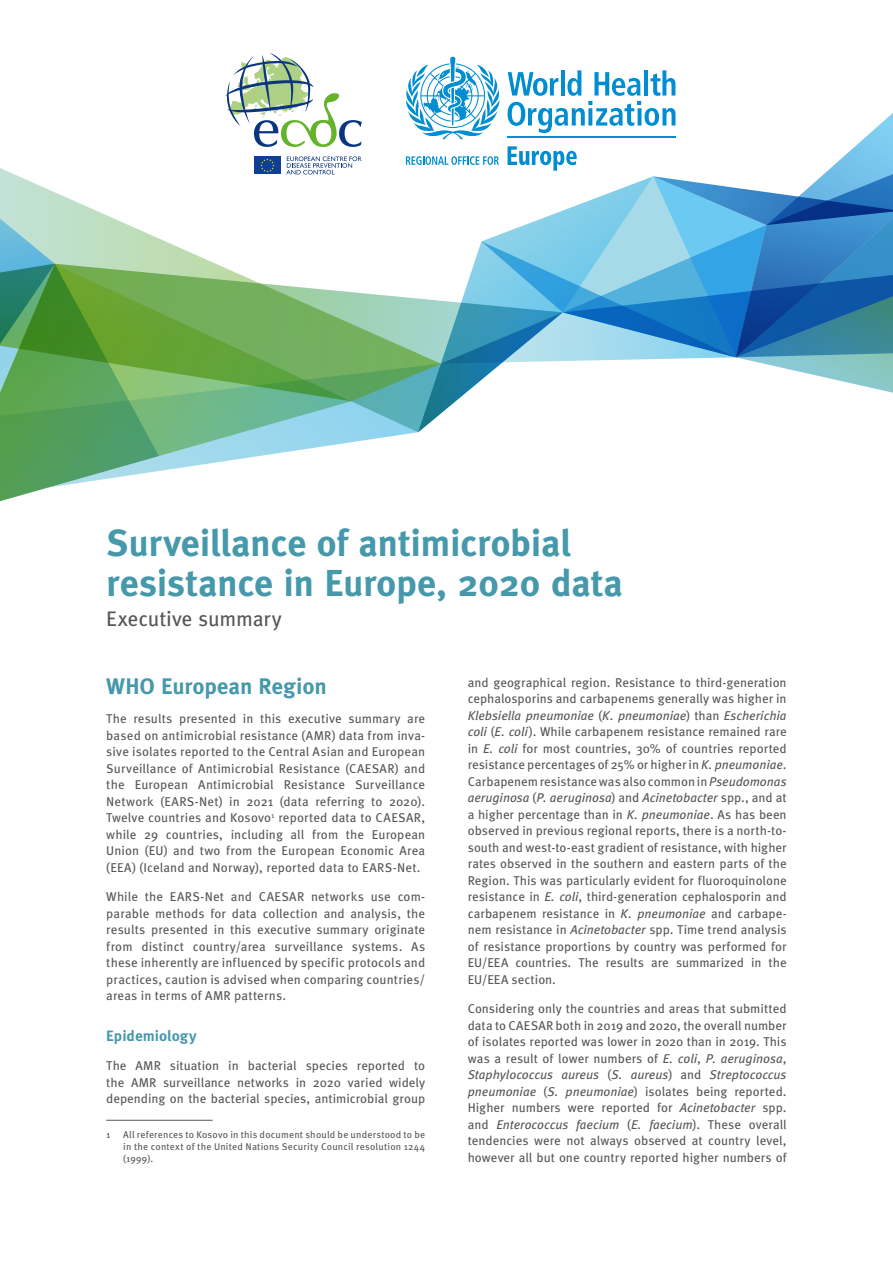
<style>
.page{position:relative;width:893px;height:1263px;background:#fff}
.page>*{position:absolute;margin:0;border:0;box-sizing:border-box;transform-origin:0 0}
.t1{font:700 37.5px/40.5px "Meta Pro";letter-spacing:-.01em;color:#4698ab}
.t2{font:700 22.5px "Meta Pro";letter-spacing:-.005em;color:#4698ab}
.t3{font:21px "Meta Pro";letter-spacing:-.01em;color:#565655}
.t4{font:700 15px "Meta Pro";color:#4698ab}
.t5{font:12.75px/16.5px "Meta Pro";letter-spacing:.005em;color:#565655;text-align:justify}
.t6{font:9.75px/12px "Meta Pro";letter-spacing:.02em;color:#565655;text-align:justify}
.s1{font-style:italic}
</style>
<div class="page">
<svg style="left:159px;top:156px;width:247px;height:108px"></svg>
<svg style="left:351px;top:292px;width:55px;height:72px;background:#92c799"></svg>
<svg style="left:159px;top:264px;width:192px;height:100px;background:#8abc76"></svg>
<svg style="left:159px;top:364px;width:260px;height:107px"></svg>
<svg style="left:0;top:168px;width:159px;height:334px"></svg>
<div style="left:253px;top:156px;width:28px;height:19px;background:#fff"></div>
<div style="left:254px;top:156px;width:27px;height:18px;background:#0f3f93"></div>
<svg style="left:260px;top:158px;width:14px;height:14px"></svg>
<svg style="left:286px;top:156px;width:76px;height:18px"></svg>
<svg style="left:225px;top:53px;width:137px;height:94px"></svg>
<svg style="left:406px;top:57px;width:487px;height:375px"></svg>
<hr style="left:106px;top:1120px;width:107px;height:1px;background:#565655">
<h1 class="t1" style="left:106px;top:523px;width:518px">Surveillance of antimicrobial resistance in Europe, 2020 data</h1>
<h3 class="t3" style="left:106px;top:605px;width:177px">Executive summary</h3>
<h2 class="t2" style="left:106px;top:672px;width:222px">WHO European Region</h2>
<p class="t5" style="left:106px;top:711px;width:320px">The results presented in this executive summary are based on antimicrobial resistance (AMR) data from inva&shy;sive isolates reported to the Central Asian and European Surveillance of Antimicrobial Resistance (CAESAR) and the European Antimicrobial Resistance Surveillance Network (EARS-Net) in 2021 (data referring to 2020).<br>Twelve countries and Kosovo<sup>1</sup> reported data to CAESAR, while 29 countries, including all from the European Union (EU) and two from the European Economic Area (EEA) (Iceland and Norway), reported data to EARS-Net.</p>
<p class="t5" style="left:106px;top:889px;width:320px">While the EARS-Net and CAESAR networks use com&shy;parable methods for data collection and analysis, the results presented in this executive summary originate from distinct country/area surveillance systems. As these inherently are influenced by specific protocols and practices, caution is advised when comparing countries/ areas in terms of AMR patterns.</p>
<p class="t4" style="left:106px;top:1026px;width:92px">Epidemiology</p>
<p class="t5" style="left:106px;top:1058px;width:320px">The AMR situation in bacterial species reported to the AMR surveillance networks in 2020 varied widely depending on the bacterial species, antimicrobial group</p>
<p class="t6" style="left:106px;top:1128px;width:6px">1</p>
<p class="t6" style="left:123px;top:1128px;width:303px">All references to Kosovo in this document should be understood to be in the context of the United Nations Security Council resolution 1244 (1999).</p>
<p class="t5" style="left:468px;top:674px;width:320px">and geographical region. Resistance to third-generation cephalosporins and carbapenems generally was higher in <span class="s1">Klebsiella pneumoniae</span> (<span class="s1">K. pneumoniae</span>) than <span class="s1">Escherichia coli</span> (<span class="s1">E. coli</span>). While carbapenem resistance remained rare in <span class="s1">E. coli</span> for most countries, 30% of countries reported resistance percentages of 25% or higher in <span class="s1">K. pneumoniae</span>.<br>Carbapenem resistance was also common in <span class="s1">Pseudomonas aeruginosa</span> (<span class="s1">P. aeruginosa</span>) and <span class="s1">Acinetobacter</span> spp., and at a higher percentage than in <span class="s1">K. pneumoniae</span>. As has been observed in previous regional reports, there is a north-to&shy;south and west-to-east gradient of resistance, with higher rates observed in the southern and eastern parts of the Region. This was particularly evident for fluoroquinolone resistance in <span class="s1">E. coli</span>, third-generation cephalosporin and carbapenem resistance in <span class="s1">K. pneumoniae</span> and carbape&shy;nem resistance in <span class="s1">Acinetobacter</span> spp. Time trend analysis of resistance proportions by country was performed for EU/EEA countries. The results are summarized in the EU/EEA section.</p>
<p class="t5" style="left:468px;top:1001px;width:320px">Considering only the countries and areas that submitted data to CAESAR both in 2019 and 2020, the overall number of isolates reported was lower in 2020 than in 2019. This was a result of lower numbers of <span class="s1">E. coli</span>, <span class="s1">P. aeruginosa</span>, <span class="s1">Staphylococcus aureus</span> (<span class="s1">S. aureus</span>) and <span class="s1">Streptococcus pneumoniae</span> (<span class="s1">S. pneumoniae</span>) isolates being reported.<br>Higher numbers were reported for <span class="s1">Acinetobacter</span> spp. and <span class="s1">Enterococcus faecium</span> (<span class="s1">E. faecium</span>). These overall tendencies were not always observed at country level, however all but one country reported higher numbers of</p>
</div>
